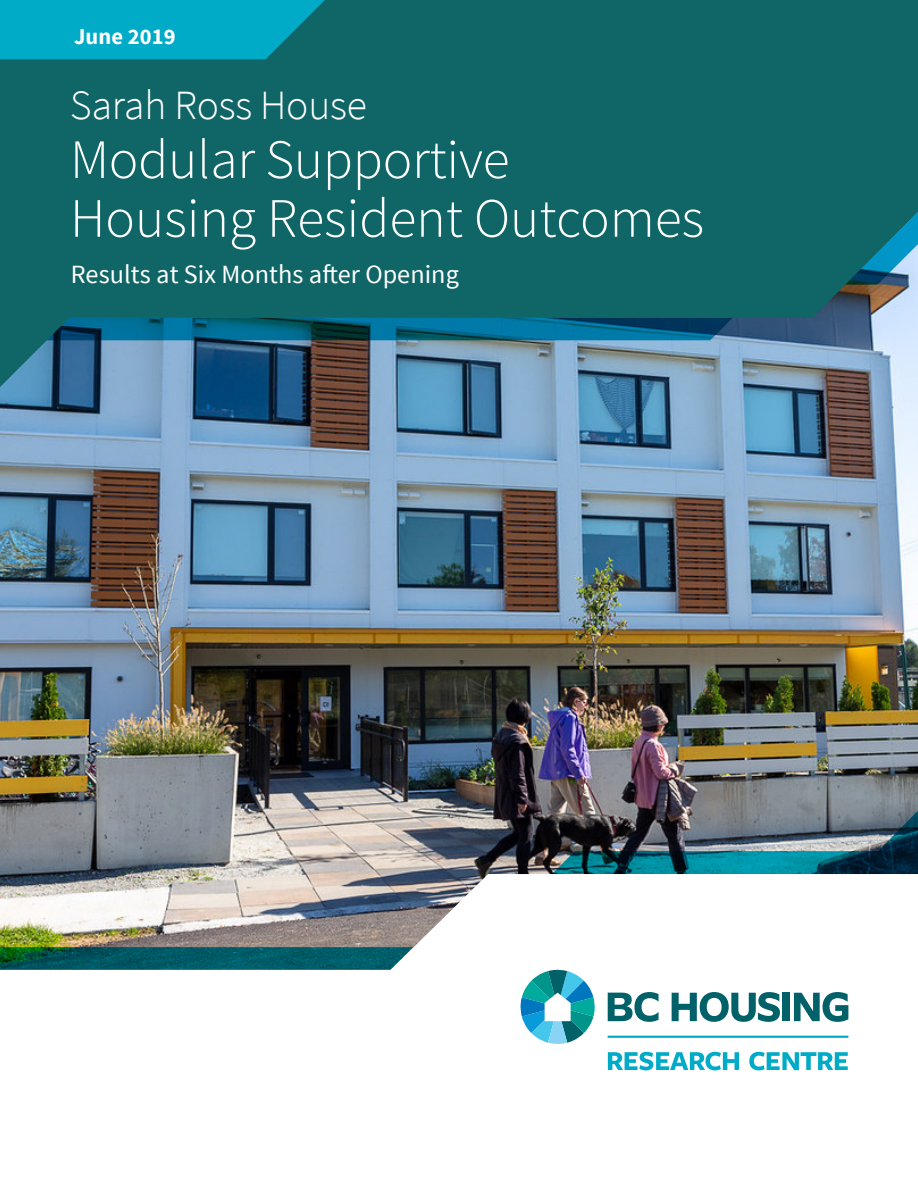
<style>
.page{position:relative;width:918px;height:1188px;background:#fff}
.page>*{position:absolute;margin:0;border:0;box-sizing:border-box;transform-origin:0 0}
.t1{font:300 55.5px "Source Sans Pro";letter-spacing:-.005em;color:#fff}
.t2{font:300 41.7px "Source Sans Pro";letter-spacing:-.005em;color:#fff}
.t3{font:26.25px "Source Sans Pro";color:#fff}
.black{font:700 22.5px "Source Sans Pro";letter-spacing:.005em;color:#fff}
</style>
<div class="page">
<img style="left:0;top:318px;width:918px;height:629px">
<div style="left:0;top:0;width:918px;height:318px;background:#106666"></div>
<img style="left:0;top:314px;width:733px;height:111px">
<img style="left:552px;top:768px;width:366px;height:106px">
<svg style="left:168px;top:874px;width:750px;height:197px"></svg>
<svg style="left:0;top:947px;width:455px;height:109px"></svg>
<svg style="left:845px;top:167px;width:73px;height:118px;background:#19717e"></svg>
<svg style="left:0;top:0;width:360px;height:59px;background:#029fb6"></svg>
<hr style="left:608px;top:1036px;width:240px;height:2px;background:#00abc8">
<svg style="left:608px;top:992px;width:51px;height:30px"></svg>
<svg style="left:672px;top:992px;width:108px;height:30px"></svg>
<div style="left:783px;top:993px;width:7px;height:28px;background:#006169"></div>
<svg style="left:794px;top:992px;width:54px;height:30px"></svg>
<svg style="left:521px;top:970px;width:74px;height:74px"></svg>
<svg style="left:608px;top:1052px;width:131px;height:18px"></svg>
<svg style="left:749px;top:1052px;width:99px;height:18px"></svg>
<p class="black" style="left:74px;top:22px;width:103px">June 2019</p>
<p class="t2" style="left:70px;top:80px;width:298px">Sarah Ross House</p>
<p class="t1" style="left:70px;top:126px;width:441px">Modular Supportive</p>
<p class="t1" style="left:70px;top:185px;width:635px">Housing Resident Outcomes</p>
<p class="t3" style="left:71px;top:258px;width:390px">Results at Six Months after Opening</p>
</div>
